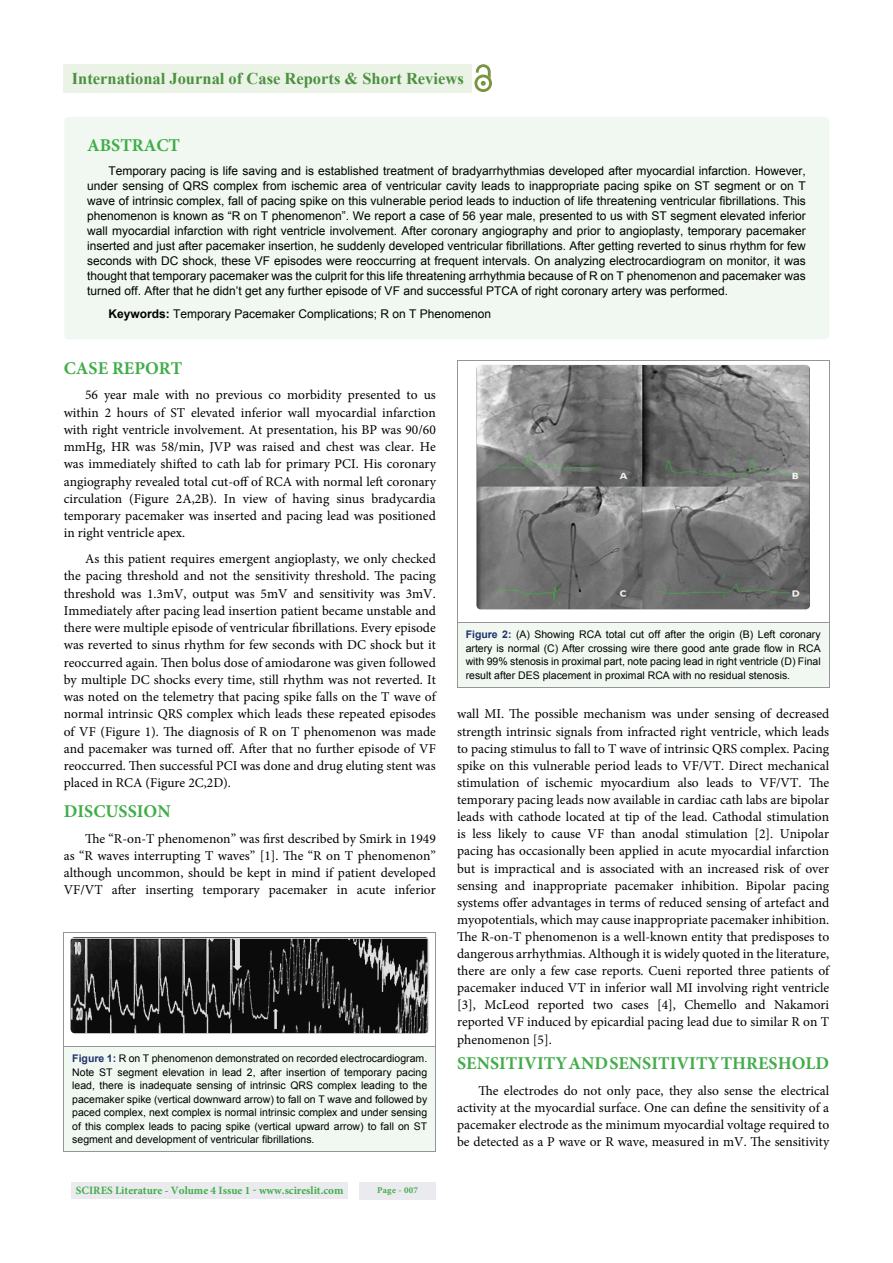
<style>
.page{position:relative;width:893px;height:1263px;background:#fff}
.page>*{position:absolute;margin:0;border:0;box-sizing:border-box;transform-origin:0 0}
.t1{font:700 18px "Minion Pro";color:#41ad49}
.t2{font:700 16.5px "Times New Roman";color:#4d9041}
.t3{font:13.5px/17.2px "Minion Pro";color:#000;text-align:justify}
.t4{font:12px/15px "Arial";color:#000;text-align:justify}
.t5{font:700 11.25px "Minion Pro";color:#41ad49}
.t6{font:10.5px/13.5px "Arial";color:#000;text-align:justify}
.t7{font:700 9px "Minion Pro";letter-spacing:.03em;color:#41ad49}
.s1{font-weight:700}
.s2{font-weight:700;color:#20336c}
</style>
<div class="page">
<div style="left:72px;top:1182px;width:276px;height:17px;background:#ebeaef"></div>
<div style="left:359px;top:1182px;width:77px;height:17px;background:#ebeaef"></div>
<div style="left:63px;top:64px;width:409px;height:28px;background:#eaf3e6"></div>
<img style="left:474px;top:78px;width:18px;height:14px">
<svg style="left:476px;top:64px;width:15px;height:22px"></svg>
<div style="left:64px;top:117px;width:765px;height:222px;background:#f0f8f1;border-radius:4px"></div>
<div style="left:64px;top:1046px;width:372px;height:106px;background:#f0f8f1"></div>
<hr style="left:64px;top:933px;width:372px;height:1px;background:#939598">
<hr style="left:64px;top:933px;width:1px;height:113px;background:#939598">
<hr style="left:64px;top:1046px;width:372px;height:1px;background:#939598">
<hr style="left:64px;top:1046px;width:1px;height:106px;background:#939598">
<hr style="left:64px;top:1152px;width:372px;height:1px;background:#939598">
<img style="left:71px;top:937px;width:358px;height:96px;border-radius:4px">
<div style="left:457px;top:622px;width:372px;height:65px;background:#f0f8f1"></div>
<hr style="left:457px;top:361px;width:372px;height:1px;background:#939598">
<hr style="left:457px;top:622px;width:372px;height:1px;background:#939598">
<hr style="left:457px;top:687px;width:372px;height:1px;background:#939598">
<img style="left:476px;top:365px;width:334px;height:244px;border-radius:4px">
<p class="t2" style="left:72px;top:69px;width:393px">International Journal of Case Reports &amp; Short Reviews</p>
<h1 class="t1" style="left:87px;top:138px;width:95px">ABSTRACT</h1>
<p class="t4" style="left:87px;top:163px;width:720px;text-indent:21px">Temporary pacing is life saving and is established treatment of bradyarrhythmias developed after myocardial infarction. However, under sensing of QRS complex from ischemic area of ventricular cavity leads to inappropriate pacing spike on ST segment or on T wave of intrinsic complex, fall of pacing spike on this vulnerable period leads to induction of life threatening ventricular fibrillations. This phenomenon is known as “R on T phenomenon”. We report a case of 56 year male, presented to us with ST segment elevated inferior wall myocardial infarction with right ventricle involvement. After coronary angiography and prior to angioplasty, temporary pacemaker inserted and just after pacemaker insertion, he suddenly developed ventricular fibrillations. After getting reverted to sinus rhythm for few seconds with DC shock, these VF episodes were reoccurring at frequent intervals. On analyzing electrocardiogram on monitor, it was thought that temporary pacemaker was the culprit for this life threatening arrhythmia because of R on T phenomenon and pacemaker was turned off. After that he didn’t get any further episode of VF and successful PTCA of right coronary artery was performed.</p>
<p class="t4" style="left:108px;top:306px;width:384px"><span class="s1">Keywords:</span> Temporary Pacemaker Complications; R on T Phenomenon</p>
<h1 class="t1" style="left:64px;top:361px;width:120px">CASE REPORT</h1>
<p class="t3" style="left:64px;top:388px;width:374px;text-indent:21px">56 year male with no previous co morbidity presented to us within 2 hours of ST elevated inferior wall myocardial infarction with right ventricle involvement. At presentation, his BP was 90/60 mmHg, HR was 58/min, JVP was raised and chest was clear. He was immediately shifted to cath lab for primary PCI. His coronary angiography revealed total cut-off of RCA with normal left coronary circulation (Figure 2A,2B). In view of having sinus bradycardia temporary pacemaker was inserted and pacing lead was positioned in right ventricle apex.</p>
<p class="t3" style="left:64px;top:551px;width:374px;text-indent:21px">As this patient requires emergent angioplasty, we only checked the pacing threshold and not the sensitivity threshold. The pacing threshold was 1.3mV, output was 5mV and sensitivity was 3mV.<br>Immediately after pacing lead insertion patient became unstable and there were multiple episode of ventricular fibrillations. Every episode was reverted to sinus rhythm for few seconds with DC shock but it reoccurred again. Then bolus dose of amiodarone was given followed by multiple DC shocks every time, still rhythm was not reverted. It was noted on the telemetry that pacing spike falls on the T wave of normal intrinsic QRS complex which leads these repeated episodes of VF (Figure 1). The diagnosis of R on T phenomenon was made and pacemaker was turned off. After that no further episode of VF reoccurred. Then successful PCI was done and drug eluting stent was placed in RCA (Figure 2C,2D).</p>
<h1 class="t1" style="left:64px;top:804px;width:108px">DISCUSSION</h1>
<p class="t3" style="left:64px;top:831px;width:374px;text-indent:21px">The “R-on-T phenomenon” was first described by Smirk in 1949 as “R waves interrupting T waves” [1]. The “R on T phenomenon” although uncommon, should be kept in mind if patient developed VF/VT after inserting temporary pacemaker in acute inferior</p>
<p class="t6" style="left:72px;top:1052px;width:356px"><span class="s2">Figure 1:</span> R on T phenomenon demonstrated on recorded electrocardiogram.<br>Note ST segment elevation in lead 2, after insertion of temporary pacing lead, there is inadequate sensing of intrinsic QRS complex leading to the pacemaker spike (vertical downward arrow) to fall on T wave and followed by paced complex, next complex is normal intrinsic complex and under sensing of this complex leads to pacing spike (vertical upward arrow) to fall on ST segment and development of ventricular fibrillations.</p>
<p class="t5" style="left:76px;top:1186px;width:269px">SCIRES Literature - Volume 4 Issue 1 - www.scireslit.com</p>
<p class="t7" style="left:377px;top:1186px;width:42px">Page - 007</p>
<p class="t6" style="left:466px;top:628px;width:356px"><span class="s2">Figure 2:</span> (A) Showing RCA total cut off after the origin (B) Left coronary artery is normal (C) After crossing wire there good ante grade flow in RCA with 99% stenosis in proximal part, note pacing lead in right ventricle (D) Final result after DES placement in proximal RCA with no residual stenosis.</p>
<p class="t3" style="left:457px;top:707px;width:374px">wall MI. The possible mechanism was under sensing of decreased strength intrinsic signals from infracted right ventricle, which leads to pacing stimulus to fall to T wave of intrinsic QRS complex. Pacing spike on this vulnerable period leads to VF/VT. Direct mechanical stimulation of ischemic myocardium also leads to VF/VT. The temporary pacing leads now available in cardiac cath labs are bipolar leads with cathode located at tip of the lead. Cathodal stimulation is less likely to cause VF than anodal stimulation [2]. Unipolar pacing has occasionally been applied in acute myocardial infarction but is impractical and is associated with an increased risk of over sensing and inappropriate pacemaker inhibition. Bipolar pacing systems offer advantages in terms of reduced sensing of artefact and myopotentials, which may cause inappropriate pacemaker inhibition.<br>The R-on-T phenomenon is a well-known entity that predisposes to dangerous arrhythmias. Although it is widely quoted in the literature, there are only a few case reports. Cueni reported three patients of pacemaker induced VT in inferior wall MI involving right ventricle [3], McLeod reported two cases [4], Chemello and Nakamori reported VF induced by epicardial pacing lead due to similar R on T phenomenon [5].</p>
<h1 class="t1" style="left:457px;top:1056px;width:374px">SENSITIVITY AND SENSITIVITY THRESHOLD</h1>
<p class="t3" style="left:457px;top:1083px;width:374px;text-indent:21px">The electrodes do not only pace, they also sense the electrical activity at the myocardial surface. One can define the sensitivity of a pacemaker electrode as the minimum myocardial voltage required to be detected as a P wave or R wave, measured in mV. The sensitivity</p>
</div>
